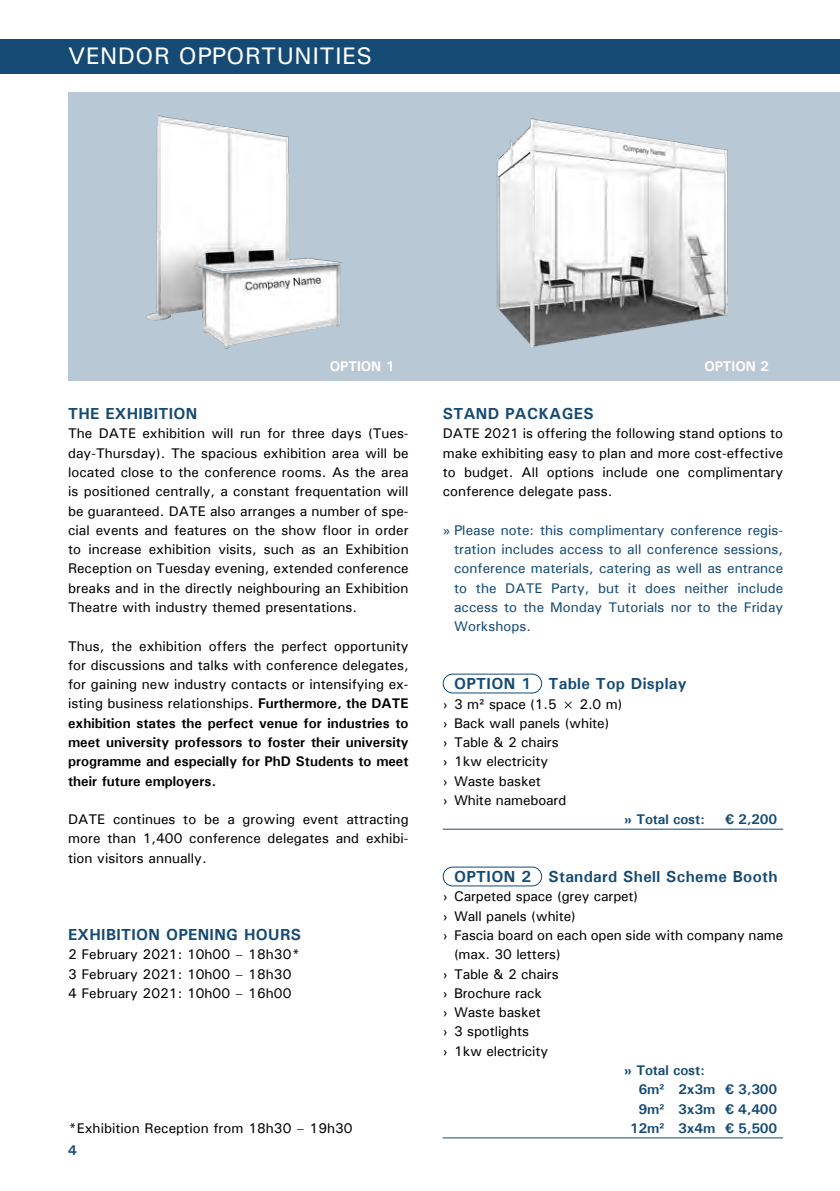
<style>
.page{position:relative;width:840px;height:1191px;background:#fff}
.page>*{position:absolute;margin:0;border:0;box-sizing:border-box;transform-origin:0 0}
.t1{font:500 24px "Univers";letter-spacing:.02em;color:#fff}
.t2{font:700 16px "Univers";letter-spacing:.02em;color:#144a73}
.t3{font:500 14px/19.2px "Univers";color:#000;text-align:justify}
.t4{font:700 14px/19.2px "Univers";color:#000;text-align:justify}
.t5{font:500 14px/19.2px "Univers";color:#144a73;text-align:justify}
.t6{font:700 14px "Univers";letter-spacing:-.01em;color:#144a73}
.t7{font:700 14px "Univers";letter-spacing:-.01em;color:#fff}
.s1{font-weight:500}
</style>
<div class="page">
<div style="left:0;top:40px;width:839px;height:34px;background:#144a73"></div>
<div style="left:68px;top:92px;width:771px;height:288px;background:#b8c9d5"></div>
<img style="left:496px;top:118px;width:232px;height:230px">
<img style="left:146px;top:115px;width:197px;height:234px">
<hr style="left:442px;top:828px;width:340px;height:1px;background:#144a73">
<hr style="left:442px;top:1137px;width:340px;height:1px;background:#144a73">
<div style="left:442px;top:673px;width:100px;height:20px;border:1px solid #144a73;border-radius:9px"></div>
<div style="left:442px;top:866px;width:100px;height:20px;border:1px solid #144a73;border-radius:9px"></div>
<h1 class="t1" style="left:68px;top:41px;width:305px">VENDOR OPPORTUNITIES</h1>
<p class="t7" style="left:329px;top:357px;width:66px">OPTION 1</p>
<p class="t2" style="left:68px;top:404px;width:131px">THE EXHIBITION</p>
<p class="t3" style="left:68px;top:424px;width:342px">The DATE exhibition will run for three days (Tues&shy;day-Thursday). The spacious exhibition area will be located close to the conference rooms. As the area is positioned centrally, a constant frequentation will be guaranteed. DATE also arranges a number of spe&shy;cial events and features on the show floor in order to increase exhibition visits, such as an Exhibition Reception on Tuesday evening, extended conference breaks and in the directly neighbouring an Exhibition Theatre with industry themed presentations.</p>
<p class="t4" style="left:68px;top:636px;width:342px"><span class="s1">Thus, the exhibition offers the perfect opportunity for discussions and talks with conference delegates, for gaining new industry contacts or intensifying ex&shy;isting business relationships.</span> Furthermore, the DATE exhibition states the perfect venue for industries to meet university professors to foster their university programme and especially for PhD Students to meet their future employers.</p>
<p class="t3" style="left:68px;top:809px;width:342px">DATE continues to be a growing event attracting more than 1,400 conference delegates and exhibi&shy;tion visitors annually.</p>
<p class="t2" style="left:68px;top:924px;width:234px">EXHIBITION OPENING HOURS</p>
<p class="t3" style="left:68px;top:944px;width:233px;text-align:left">2 February 2021: 10h00 – 18h30*<br>3 February 2021: 10h00 – 18h30<br>4 February 2021: 10h00 – 16h00</p>
<p class="t3" style="left:68px;top:1118px;width:286px">*Exhibition Reception from 18h30 – 19h30</p>
<p class="t6" style="left:68px;top:1141px;width:10px">4</p>
<p class="t7" style="left:704px;top:357px;width:66px">OPTION 2</p>
<p class="t2" style="left:442px;top:404px;width:152px">STAND PACKAGES</p>
<p class="t3" style="left:442px;top:424px;width:342px">DATE 2021 is offering the following stand options to make exhibiting easy to plan and more cost-effective to budget. All options include one complimentary conference delegate pass.</p>
<p class="t5" style="left:454px;top:520px;width:330px;text-indent:-11px">» Please note: this complimentary conference regis&shy;tration includes access to all conference sessions, conference materials, catering as well as entrance to the DATE Party, but it does neither include access to the Monday Tutorials nor to the Friday Workshops.</p>
<p class="t2" style="left:454px;top:674px;width:234px">OPTION 1 Table Top Display</p>
<p class="t3" style="left:442px;top:694px;width:181px;text-align:left">› 3 m² space (1.5 × 2.0 m) › Back wall panels (white)<br>› Table &amp; 2 chairs<br>› 1kw electricity<br>› Waste basket<br>› White nameboard</p>
<p class="t6" style="left:624px;top:810px;width:82px">» Total cost:</p>
<p class="t6" style="left:724px;top:810px;width:54px">€ 2,200</p>
<p class="t2" style="left:454px;top:866px;width:325px">OPTION 2 Standard Shell Scheme Booth</p>
<p class="t3" style="left:442px;top:886px;width:197px">› Carpeted space (grey carpet)</p>
<p class="t3" style="left:442px;top:906px;width:135px">› Wall panels (white)</p>
<p class="t3" style="left:442px;top:925px;width:342px">› Fascia board on each open side with company name</p>
<p class="t3" style="left:454px;top:944px;width:108px">(max. 30 letters)</p>
<p class="t3" style="left:442px;top:964px;width:117px">› Table &amp; 2 chairs</p>
<p class="t3" style="left:442px;top:983px;width:101px">› Brochure rack</p>
<p class="t3" style="left:442px;top:1002px;width:100px">› Waste basket</p>
<p class="t3" style="left:442px;top:1021px;width:88px">› 3 spotlights</p>
<p class="t3" style="left:442px;top:1041px;width:107px">› 1kw electricity</p>
<p class="t6" style="left:624px;top:1061px;width:82px">» Total cost:</p>
<p class="t6" style="left:638px;top:1080px;width:140px">6m² 2x3m € 3,300</p>
<p class="t6" style="left:638px;top:1100px;width:140px">9m² 3x3m € 4,400</p>
<p class="t6" style="left:629px;top:1119px;width:149px">12m² 3x4m € 5,500</p>
</div>
